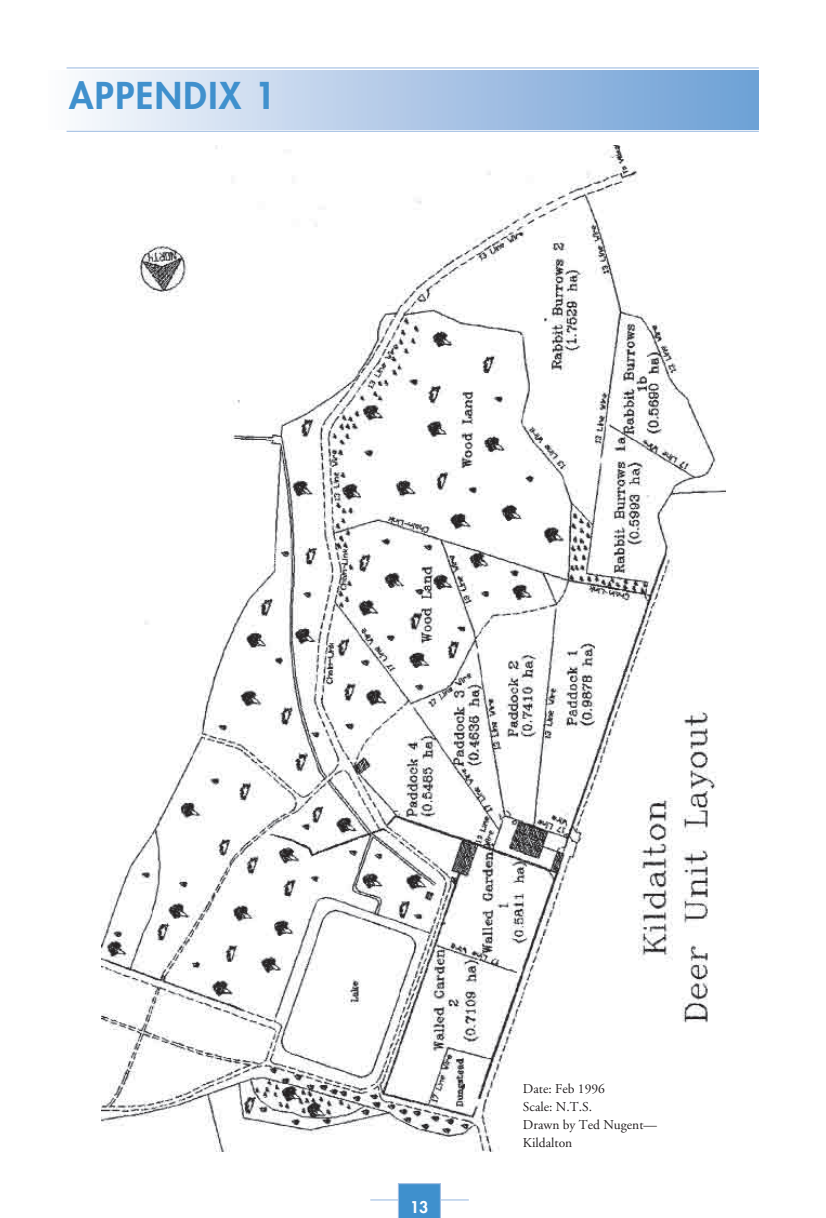
<style>
.page{position:relative;width:826px;height:1218px;background:#fff}
.page>*{position:absolute;margin:0;border:0;box-sizing:border-box;transform-origin:0 0}
.t1{font:800 36px "Futura CE";letter-spacing:.04em;color:#3f90cd}
.t2{font:800 15.75px "Futura CE";color:#fff}
.t3{font:13.5px/18px "Adobe Garamond";color:#231f20}
</style>
<div class="page">
<hr style="left:370px;top:1199px;width:99px;height:1px;background:#a1bee3">
<svg style="left:398px;top:1183px;width:43px;height:35px;background:#4793ce"></svg>
<div style="left:49px;top:70px;width:710px;height:59px;background:linear-gradient(to right,#faf9fd,#6c9ed4)"></div>
<hr style="left:67px;top:131px;width:692px;height:1px;background:#a1bee3">
<hr style="left:67px;top:67px;width:692px;height:1px;background:#a1bee3">
<img style="left:102px;top:146px;width:623px;height:1005px">
<div style="left:665px;top:157px;width:118px;height:162px;background:#fff"></div>
<h1 class="t1" style="left:69px;top:78px;width:208px">APPENDIX 1</h1>
<p class="t2" style="left:410px;top:1200px;width:20px">13</p>
<p class="t3" style="left:523px;top:1081px;width:135px">Date: Feb 1996<br>Scale: N.T.S.<br>Drawn by Ted Nugent—<br>Kildalton</p>
</div>
